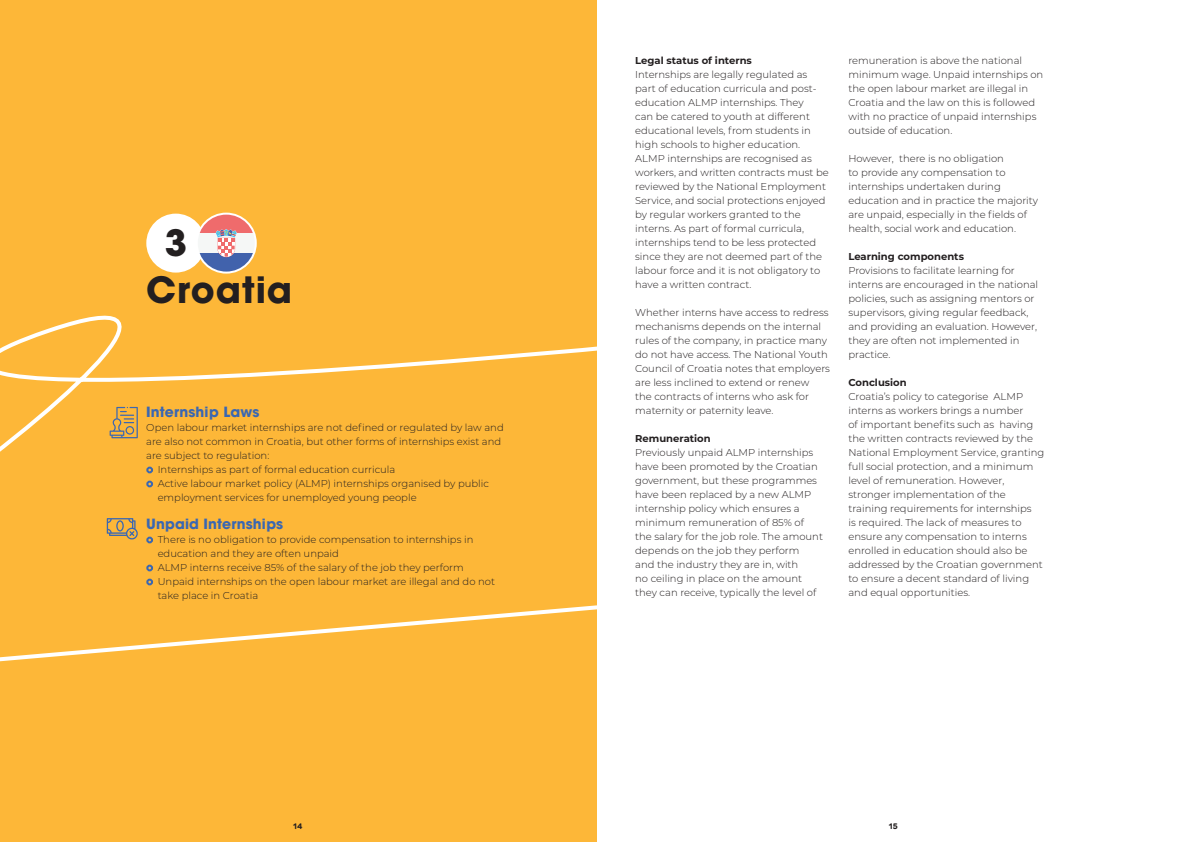
<style>
.page{position:relative;width:1191px;height:842px;background:#fff}
.page>*{position:absolute;margin:0;border:0;box-sizing:border-box;transform-origin:0 0}
.t1{font:700 36px/46.6px "ITC Avant Garde Pro";letter-spacing:.025em;color:#231f20}
.t2{font:700 14px "ITC Avant Garde Pro";letter-spacing:.01em;color:#3a67b2}
.t3{font:300 10px/14px "Montserrat";color:#231f20}
.t4{font:700 10px "Montserrat";color:#231f20}
.t5{font:700 8px "GT Maru Trial";color:#231f20}
</style>
<div class="page">
<div style="left:0;top:0;width:596px;height:842px;background:#fdb738"></div>
<div style="left:146px;top:214px;width:59px;height:59px;background:#fff;border-radius:50%"></div>
<svg style="left:197px;top:214px;width:53px;height:10px"></svg>
<svg style="left:0;top:224px;width:597px;height:618px"></svg>
<div style="left:146px;top:467px;width:7px;height:6px;border:2px solid #3a67b2;border-radius:50%"></div>
<div style="left:146px;top:481px;width:7px;height:6px;border:2px solid #3a67b2;border-radius:50%"></div>
<div style="left:146px;top:537px;width:7px;height:6px;border:2px solid #3a67b2;border-radius:50%"></div>
<div style="left:146px;top:565px;width:7px;height:6px;border:2px solid #3a67b2;border-radius:50%"></div>
<div style="left:146px;top:579px;width:7px;height:6px;border:2px solid #3a67b2;border-radius:50%"></div>
<svg style="left:110px;top:407px;width:28px;height:31px"></svg>
<svg style="left:107px;top:518px;width:32px;height:22px"></svg>
<h1 class="t1" style="left:146px;top:219px;width:147px;text-indent:18px">3<br>Croatia</h1>
<h2 class="t2" style="left:146px;top:403px;width:115px">Internship Laws</h2>
<p class="t3" style="left:146px;top:420px;width:359px">Open labour market internships are not defined or regulated by law and</p>
<p class="t3" style="left:146px;top:434px;width:356px">are also not common in Croatia, but other forms of internships exist and</p>
<p class="t3" style="left:146px;top:448px;width:124px">are subject to regulation:</p>
<p class="t3" style="left:158px;top:462px;width:239px">Internships as part of formal education curricula</p>
<p class="t3" style="left:158px;top:476px;width:333px">Active labour market policy (ALMP) internships organised by public</p>
<p class="t3" style="left:158px;top:490px;width:260px">employment services for unemployed young people</p>
<h2 class="t2" style="left:146px;top:515px;width:138px">Unpaid Internships</h2>
<p class="t3" style="left:158px;top:532px;width:339px">There is no obligation to provide compensation to internships in education and they are often unpaid<br>ALMP interns receive 85% of the salary of the job they perform Unpaid internships on the open labour market are illegal and do not take place in Croatia</p>
<p class="t4" style="left:635px;top:53px;width:118px">Legal status of interns</p>
<p class="t3" style="left:635px;top:67px;width:195px">Internships are legally regulated as part of education curricula and post&shy;education ALMP internships. They<br>can be catered to youth at different educational levels, from students in high schools to higher education.<br>ALMP internships are recognised as workers, and written contracts must be reviewed by the National Employment Service, and social protections enjoyed by regular workers granted to the interns. As part of formal curricula, internships tend to be less protected since they are not deemed part of the labour force and it is not obligatory to have a written contract.</p>
<p class="t3" style="left:635px;top:305px;width:196px">Whether interns have access to redress mechanisms depends on the internal rules of the company, in practice many do not have access. The National Youth Council of Croatia notes that employers are less inclined to extend or renew<br>the contracts of interns who ask for maternity or paternity leave.</p>
<p class="t4" style="left:635px;top:431px;width:77px">Remuneration</p>
<p class="t3" style="left:635px;top:445px;width:189px">Previously unpaid ALMP internships have been promoted by the Croatian government, but these programmes have been replaced by a new ALMP internship policy which ensures a minimum remuneration of 85% of the salary for the job role. The amount depends on the job they perform<br>and the industry they are in, with<br>no ceiling in place on the amount they can receive, typically the level of</p>
<p class="t3" style="left:848px;top:53px;width:196px">remuneration is above the national minimum wage. Unpaid internships on the open labour market are illegal in Croatia and the law on this is followed with no practice of unpaid internships outside of education.</p>
<p class="t3" style="left:848px;top:151px;width:191px">However, there is no obligation<br>to provide any compensation to internships undertaken during education and in practice the majority are unpaid, especially in the fields of health, social work and education.</p>
<p class="t4" style="left:848px;top:249px;width:117px">Learning components</p>
<p class="t3" style="left:848px;top:263px;width:191px">Provisions to facilitate learning for interns are encouraged in the national policies, such as assigning mentors or supervisors, giving regular feedback, and providing an evaluation. However, they are often not implemented in practice.</p>
<p class="t4" style="left:848px;top:375px;width:60px">Conclusion</p>
<p class="t3" style="left:848px;top:389px;width:197px">Croatia’s policy to categorise ALMP interns as workers brings a number<br>of important benefits such as having the written contracts reviewed by the National Employment Service, granting full social protection, and a minimum level of remuneration. However, stronger implementation of the training requirements for internships<br>is required. The lack of measures to ensure any compensation to interns enrolled in education should also be addressed by the Croatian government to ensure a decent standard of living and equal opportunities.</p>
<p class="t5" style="left:293px;top:823px;width:11px">14</p>
<p class="t5" style="left:888px;top:823px;width:10px">15</p>
</div>
